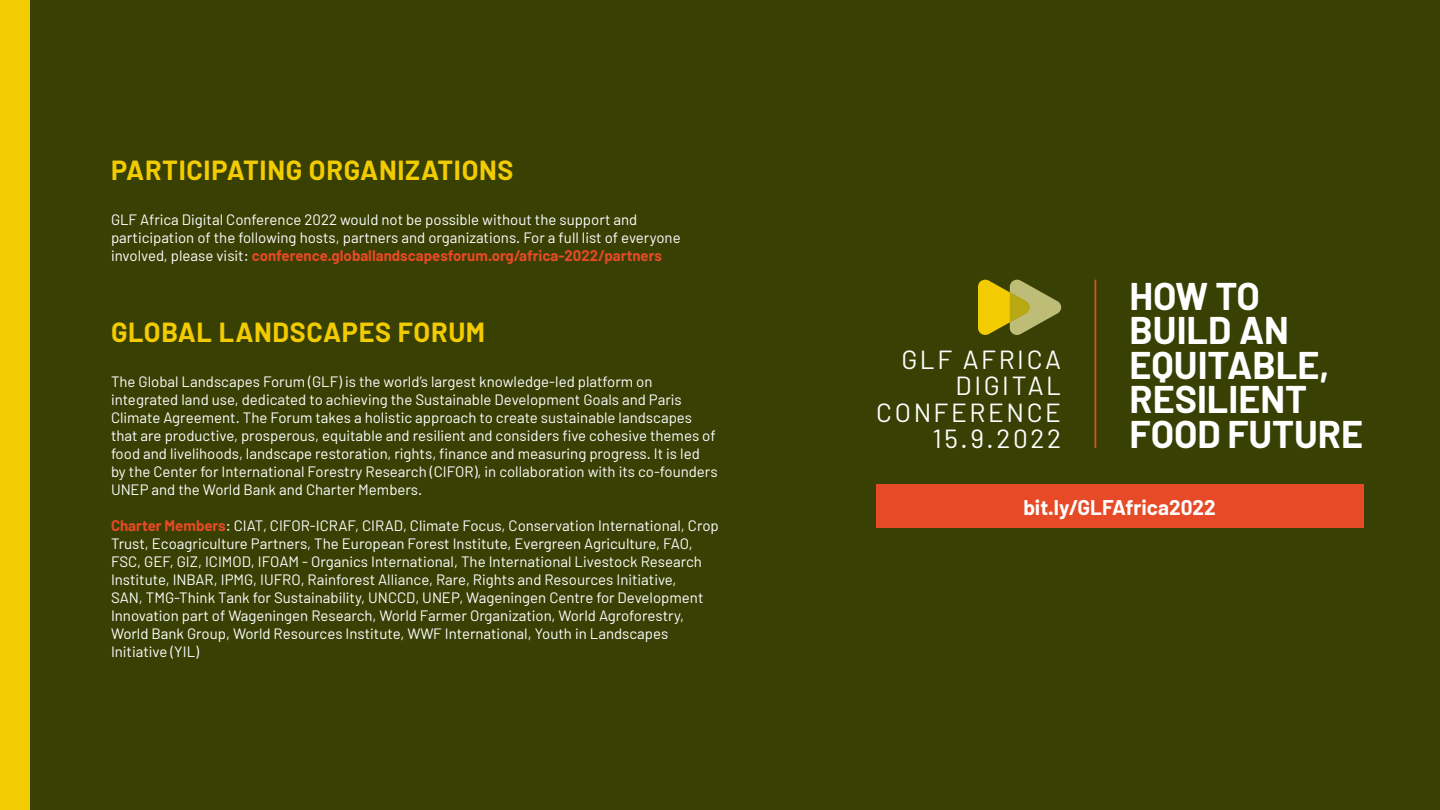
<style>
.page{position:relative;width:1440px;height:810px;background:#394004}
.page>*{position:absolute;margin:0;border:0;box-sizing:border-box;transform-origin:0 0}
.t1{font:700 37.72px/34.5px "Barlow";color:#fff}
.t2{font:700 27px "Barlow";letter-spacing:.025em;color:#f2cc00}
.t3{font:26.17px/26.3px "Barlow";letter-spacing:.1em;color:#fff;text-align:right}
.t4{font:700 20.77px "Barlow";color:#fff}
.t5{font:15px/18px "Barlow";color:#fff}
.s1{font-weight:700;color:#e64a26}
</style>
<div class="page">
<div style="left:0;top:0;width:29px;height:810px;background:#f2cc00"></div>
<div style="left:876px;top:484px;width:487px;height:44px;background:#e64a26"></div>
<hr style="left:1095px;top:280px;width:1px;height:168px;background:#e64a26">
<svg style="left:978px;top:280px;width:83px;height:55px"></svg>
<h2 class="t2" style="left:111px;top:154px;width:404px">PARTICIPATING ORGANIZATIONS</h2>
<p class="t5" style="left:111px;top:210px;width:571px">GLF Africa Digital Conference 2022 would not be possible without the support and participation of the following hosts, partners and organizations. For a full list of everyone involved, please visit: <span class="s1">conference.globallandscapesforum.org/africa-2022/partners</span></p>
<h2 class="t2" style="left:111px;top:316px;width:376px">GLOBAL LANDSCAPES FORUM</h2>
<p class="t5" style="left:111px;top:372px;width:608px">The Global Landscapes Forum (GLF) is the world’s largest knowledge-led platform on integrated land use, dedicated to achieving the Sustainable Development Goals and Paris Climate Agreement. The Forum takes a holistic approach to create sustainable landscapes that are productive, prosperous, equitable and resilient and considers five cohesive themes of food and livelihoods, landscape restoration, rights, finance and measuring progress. It is led by the Center for International Forestry Research (CIFOR), in collaboration with its co-founders UNEP and the World Bank and Charter Members.</p>
<p class="t5" style="left:111px;top:516px;width:609px"><span class="s1">Charter Members</span>: CIAT, CIFOR-ICRAF, CIRAD, Climate Focus, Conservation International, Crop Trust, Ecoagriculture Partners, The European Forest Institute, Evergreen Agriculture, FAO, FSC, GEF, GIZ, ICIMOD, IFOAM - Organics International, The International Livestock Research Institute, INBAR, IPMG, IUFRO, Rainforest Alliance, Rare, Rights and Resources Initiative,<br>SAN, TMG-Think Tank for Sustainability, UNCCD, UNEP, Wageningen Centre for Development Innovation part of Wageningen Research, World Farmer Organization, World Agroforestry, World Bank Group, World Resources Institute, WWF International, Youth in Landscapes Initiative (YIL)</p>
<h3 class="t3" style="left:876px;top:346px;width:186px">GLF AFRICA<br>DIGITAL<br>CONFERENCE<br>15.9.2022</h3>
<h1 class="t1" style="left:1130px;top:279px;width:235px">HOW TO<br>BUILD AN<br>EQUITABLE,<br>RESILIENT<br>FOOD FUTURE</h1>
<h3 class="t4" style="left:1023px;top:495px;width:194px">bit.ly/GLFAfrica2022</h3>
</div>
